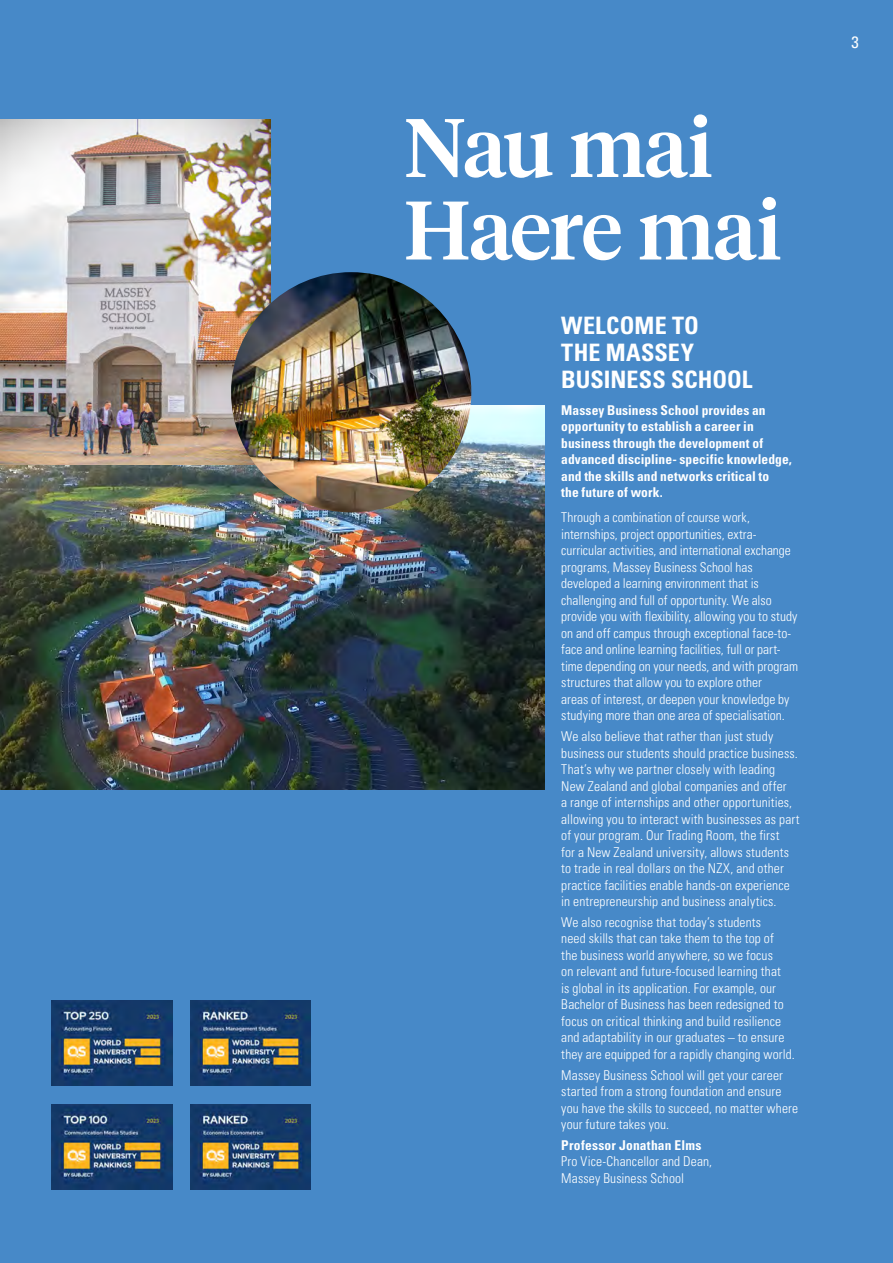
<style>
.page{position:relative;width:893px;height:1263px;background:#4789c8}
.page>*{position:absolute;margin:0;border:0;box-sizing:border-box;transform-origin:0 0}
.t1{font:500 82.5px "Tiempos Headline";letter-spacing:-.02em;color:#fff}
.P_Bold{font:700 condensed 24px/27px "Univers LT Pro";letter-spacing:.005em;color:#fff}
.t2{font:condensed 16.5px "Univers LT Pro";color:#fff}
.t3{font:300 condensed 13.5px/16.5px "Univers LT Pro";letter-spacing:.005em;color:#fff}
.P_Bold-2{font:700 condensed 13.5px/16.5px "Univers LT Pro";letter-spacing:.005em;color:#fff}
.s1{font-weight:700}
</style>
<div class="page">
<img style="left:190px;top:1001px;width:121px;height:85px">
<img style="left:190px;top:1104px;width:121px;height:85px">
<img style="left:52px;top:1001px;width:120px;height:85px">
<img style="left:52px;top:1104px;width:120px;height:85px">
<img style="left:0;top:406px;width:544px;height:383px">
<img style="left:0;top:119px;width:271px;height:345px">
<img style="left:231px;top:272px;width:240px;height:240px;border-radius:120px">
<h1 class="t1" style="left:404px;top:91px;width:310px">Nau mai</h1>
<h1 class="t1" style="left:404px;top:174px;width:379px">Haere mai</h1>
<p class="P_Bold" style="left:561px;top:312px;width:193px">WELCOME TO<br>THE MASSEY<br>BUSINESS SCHOOL</p>
<p class="P_Bold-2" style="left:561px;top:401px;width:232px">Massey Business School provides an opportunity to establish a career in business through the development of advanced discipline- specific knowledge, and the skills and networks critical to<br>the future of work.</p>
<p class="t3" style="left:561px;top:508px;width:238px">Through a combination of course work, internships, project opportunities, extra&shy;curricular activities, and international exchange programs, Massey Business School has developed a learning environment that is challenging and full of opportunity. We also provide you with flexibility, allowing you to study on and off campus through exceptional face-to&shy;face and online learning facilities, full or part&shy;time depending on your needs, and with program structures that allow you to explore other<br>areas of interest, or deepen your knowledge by studying more than one area of specialisation.</p>
<p class="t3" style="left:561px;top:727px;width:240px">We also believe that rather than just study business our students should practice business.<br>That’s why we partner closely with leading New Zealand and global companies and offer<br>a range of internships and other opportunities, allowing you to interact with businesses as part of your program. Our Trading Room, the first<br>for a New Zealand university, allows students to trade in real dollars on the NZX, and other practice facilities enable hands-on experience in entrepreneurship and business analytics.</p>
<p class="t3" style="left:561px;top:913px;width:235px">We also recognise that today’s students<br>need skills that can take them to the top of<br>the business world anywhere, so we focus<br>on relevant and future-focused learning that<br>is global in its application. For example, our Bachelor of Business has been redesigned to focus on critical thinking and build resilience and adaptability in our graduates – to ensure they are equipped for a rapidly changing world.</p>
<p class="t3" style="left:561px;top:1066px;width:238px">Massey Business School will get your career started from a strong foundation and ensure you have the skills to succeed, no matter where your future takes you.</p>
<p class="t3" style="left:561px;top:1136px;width:152px"><span class="s1">Professor Jonathan Elms<br></span>Pro Vice-Chancellor and Dean,<br>Massey Business School</p>
<p class="t2" style="left:852px;top:32px;width:9px">3</p>
</div>
